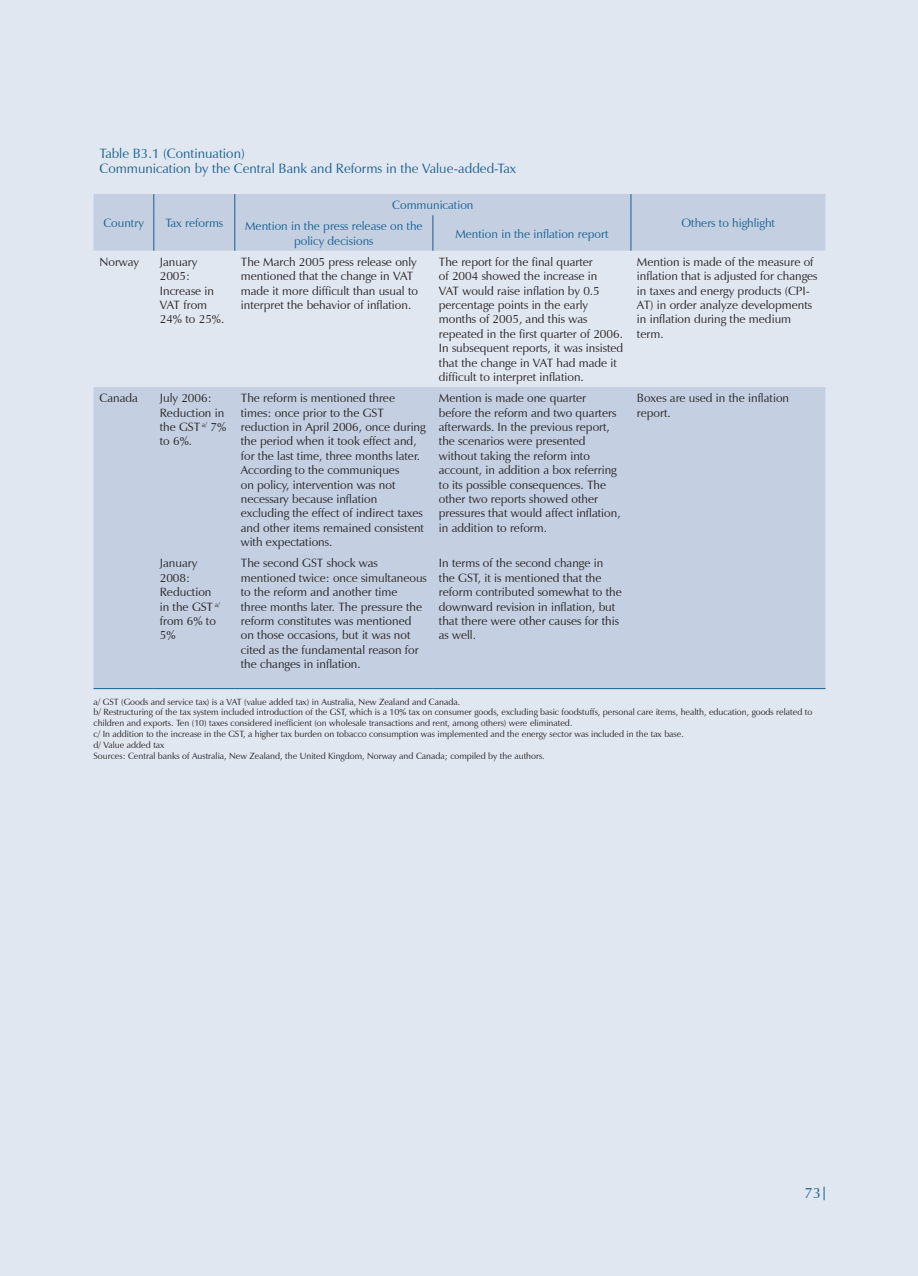
<style>
.page{position:relative;width:918px;height:1276px;background:#fff}
.page>*{position:absolute;margin:0;border:0;box-sizing:border-box;transform-origin:0 0}
.t1{font:15px "Zapf Humanist 601 BT";color:#165e8e}
.titulo_grafico{font:13.5px "Zapf Humanist 601 BT";color:#165e8e}
.cuadro{font:12px/14.4px "Zapf Humanist 601 BT";color:#231f20}
.cuadro_-_subtitulos{font:12px "Zapf Humanist 601 BT";color:#165e8e}
.cuadro_subtitulos{font:12px "Zapf Humanist 601 BT";color:#165e8e}
.gráfico_-_pie{font:9px/10.8px "Zapf Humanist 601 BT";color:#231f20}
</style>
<div class="page">
<div style="left:1px;top:0;width:917px;height:1276px;background:#e1e7f1"></div>
<svg style="left:824px;top:1186px;width:1px;height:14px"></svg>
<svg style="left:94px;top:194px;width:732px;height:494px;fill:#c4d0e2"></svg>
<hr style="left:94px;top:688px;width:60px;height:1px;background:#165e8e">
<hr style="left:631px;top:688px;width:195px;height:1px;background:#165e8e">
<svg style="left:153px;top:194px;width:1px;height:21px"></svg>
<hr style="left:153px;top:215px;width:1px;height:36px;background:#165e8e">
<svg style="left:234px;top:194px;width:1px;height:21px"></svg>
<svg style="left:631px;top:194px;width:1px;height:21px"></svg>
<hr style="left:234px;top:215px;width:1px;height:36px;background:#165e8e">
<hr style="left:433px;top:215px;width:1px;height:36px;background:#165e8e">
<hr style="left:631px;top:215px;width:1px;height:36px;background:#165e8e">
<hr style="left:154px;top:688px;width:81px;height:1px;background:#165e8e">
<hr style="left:235px;top:688px;width:198px;height:1px;background:#165e8e">
<hr style="left:433px;top:688px;width:198px;height:1px;background:#165e8e">
<p class="titulo_grafico" style="left:100px;top:145px;width:147px">Table B3.1 (Continuation)</p>
<p class="titulo_grafico" style="left:100px;top:160px;width:418px">Communication by the Central Bank and Reforms in the Value-added-Tax</p>
<p class="cuadro_subtitulos" style="left:103px;top:215px;width:42px">Country</p>
<p class="cuadro_-_subtitulos" style="left:165px;top:215px;width:59px">Tax reforms</p>
<p class="cuadro_-_subtitulos" style="left:392px;top:198px;width:83px">Communication</p>
<p class="cuadro_-_subtitulos" style="left:245px;top:219px;width:179px">Mention in the press release on the</p>
<p class="cuadro_-_subtitulos" style="left:681px;top:215px;width:95px">Others to highlight</p>
<p class="cuadro_-_subtitulos" style="left:294px;top:233px;width:81px">policy decisions</p>
<p class="cuadro_-_subtitulos" style="left:455px;top:226px;width:155px">Mention in the inflation report</p>
<p class="cuadro" style="left:100px;top:254px;width:41px">Norway</p>
<p class="cuadro" style="left:160px;top:254px;width:66px">January<br>2005:<br>Increase in<br>VAT from<br>24% to 25%.</p>
<p class="cuadro" style="left:241px;top:254px;width:179px">The March 2005 press release only mentioned that the change in VAT made it more difficult than usual to interpret the behavior of inflation.</p>
<p class="cuadro" style="left:439px;top:254px;width:186px">The report for the final quarter<br>of 2004 showed the increase in<br>VAT would raise inflation by 0.5 percentage points in the early months of 2005, and this was repeated in the first quarter of 2006.<br>In subsequent reports, it was insisted that the change in VAT had made it difficult to interpret inflation.</p>
<p class="cuadro" style="left:637px;top:254px;width:182px">Mention is made of the measure of inflation that is adjusted for changes in taxes and energy products (CPI-<br>AT) in order analyze developments in inflation during the medium term.</p>
<p class="cuadro" style="left:100px;top:391px;width:40px">Canada</p>
<p class="cuadro" style="left:160px;top:391px;width:68px">July 2006:<br>Reduction in the GST <sup>a/</sup> 7% to 6%.</p>
<p class="cuadro" style="left:241px;top:391px;width:186px">The reform is mentioned three times: once prior to the GST reduction in April 2006, once during the period when it took effect and, for the last time, three months later.<br>According to the communiques<br>on policy, intervention was not necessary because inflation excluding the effect of indirect taxes and other items remained consistent with expectations.</p>
<p class="cuadro" style="left:439px;top:391px;width:183px">Mention is made one quarter before the reform and two quarters afterwards. In the previous report, the scenarios were presented without taking the reform into account, in addition a box referring to its possible consequences. The other two reports showed other pressures that would affect inflation, in addition to reform.</p>
<p class="cuadro" style="left:637px;top:391px;width:154px">Boxes are used in the inflation report.</p>
<p class="cuadro" style="left:160px;top:556px;width:62px">January<br>2008:<br>Reduction in the GST <sup>a/ </sup>from 6% to<br>5%</p>
<p class="cuadro" style="left:241px;top:556px;width:188px">The second GST shock was mentioned twice: once simultaneous to the reform and another time<br>three months later. The pressure the reform constitutes was mentioned on those occasions, but it was not cited as the fundamental reason for the changes in inflation.</p>
<p class="cuadro" style="left:439px;top:556px;width:184px">In terms of the second change in the GST, it is mentioned that the reform contributed somewhat to the downward revision in inflation, but that there were other causes for this as well.</p>
<p class="gráfico_-_pie" style="left:94px;top:696px;width:368px">a/ GST (Goods and service tax) is a VAT (value added tax) in Australia, New Zealand and Canada.</p>
<p class="gráfico_-_pie" style="left:94px;top:707px;width:720px">b/ Restructuring of the tax system included introduction of the GST, which is a 10% tax on consumer goods, excluding basic foodstuffs, personal care items, health, education, goods related to children and exports. Ten (10) taxes considered inefficient (on wholesale transactions and rent, among others) were eliminated.</p>
<p class="gráfico_-_pie" style="left:94px;top:728px;width:592px">c/ In addition to the increase in the GST, a higher tax burden on tobacco consumption was implemented and the energy sector was included in the tax base.</p>
<p class="gráfico_-_pie" style="left:94px;top:739px;width:73px">d/ Value added tax</p>
<p class="gráfico_-_pie" style="left:94px;top:750px;width:453px">Sources: Central banks of Australia, New Zealand, the United Kingdom, Norway and Canada; compiled by the authors.</p>
<p class="t1" style="left:805px;top:1184px;width:18px">73</p>
</div>
